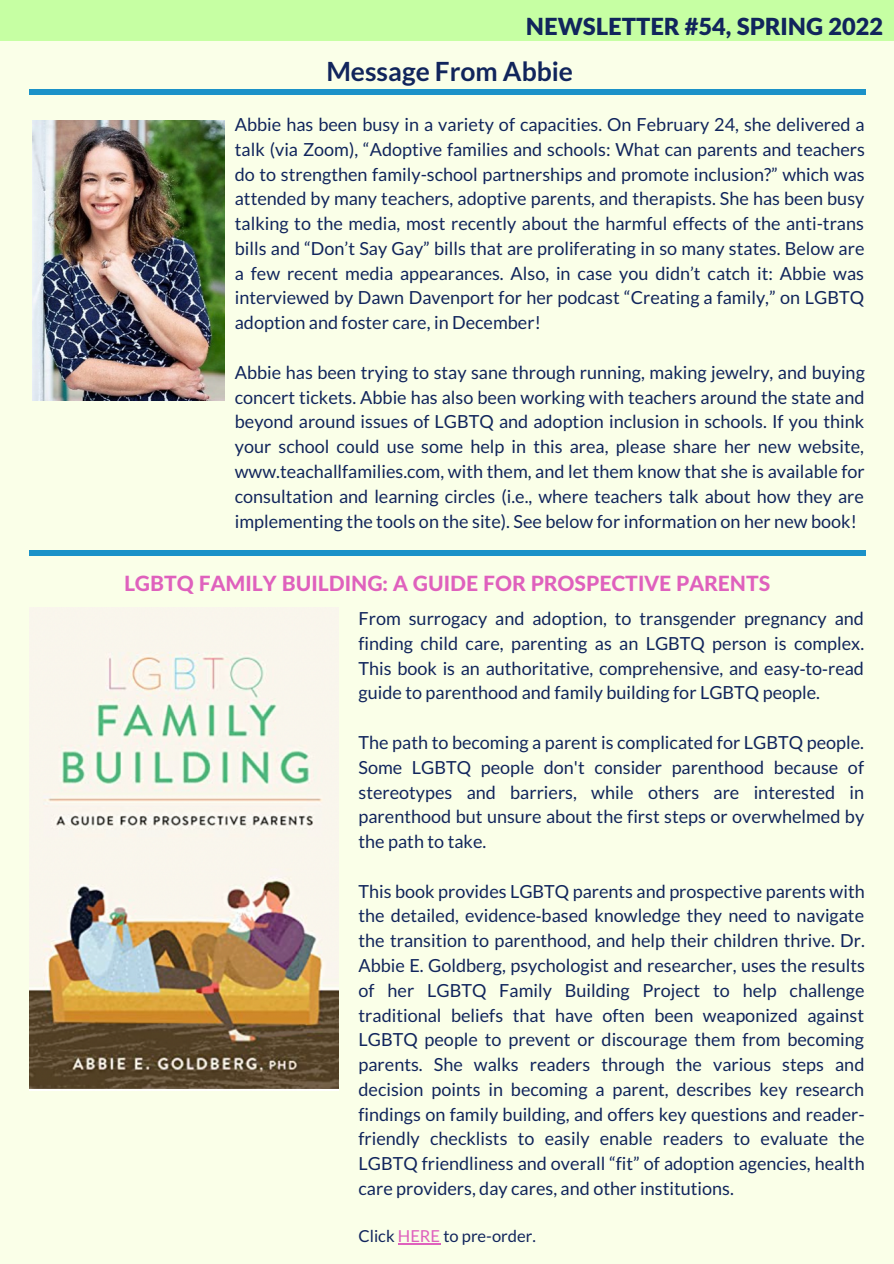
<style>
.page{position:relative;width:894px;height:1264px;background:#fff}
.page>*{position:absolute;margin:0;border:0;box-sizing:border-box;transform-origin:0 0}
.t1{font:700 26.4px "Lato";color:#11255c}
.t2{font:900 23.55px "Lato Latin";color:#11255c}
.t3{font:800 21px "Lato Latin";color:#df61bd}
.t4{font:18px/24.8px "Lato";color:#11255c;text-align:justify}
.t5{font:16.5px "Lato";color:#11255c}
.s1{font-family:"Noto Sans"}
.s2{color:#df61bd}
</style>
<div class="page">
<div style="left:0;top:0;width:893px;height:1263px;background:#faffe8"></div>
<img style="left:32px;top:120px;width:193px;height:280px">
<div style="left:0;top:0;width:893px;height:41px;background:#c6ffa3"></div>
<div style="left:29px;top:89px;width:836px;height:6px;background:#1b92c8"></div>
<div style="left:29px;top:550px;width:836px;height:6px;background:#1b92c8"></div>
<img style="left:29px;top:651px;width:309px;height:439px">
<hr style="left:398px;top:1243px;width:42px;height:1px;background:#df61bd">
<p class="t2" style="left:525px;top:16px;width:359px">NEWSLETTER #54, SPRING 2022</p>
<p class="t1" style="left:326px;top:55px;width:248px">Message From Abbie</p>
<p class="t4" style="left:235px;top:112px;width:631px">Abbie has been busy in a variety of capacities. On February 24, she delivered a talk (via Zoom), “Adoptive families and schools: What can parents and teachers do to strengthen family-school partnerships and promote inclusion?” which was attended by many teachers, adoptive parents, and therapists. She has been busy talking to the media, most recently about the harmful effects of the anti-trans bills and “Don’t Say Gay” bills that are proliferating in so many states. Below are a few recent media appearances. Also, in case you didn’t catch it: Abbie was interviewed by Dawn Davenport for her podcast “Creating a family,” on LGBTQ adoption and foster care, in December!</p>
<p class="t4" style="left:235px;top:359px;width:631px">Abbie has been trying to stay sane through running, making jewelry, and buying concert tickets. Abbie has also been working with teachers around the state and beyond around issues of LGBTQ and adoption inclusion in schools. If you think your school could use some help in this area, please share her new website, www.teachallfamilies.com, with them, and let them know that she is available for consultation and learning circles (i.e., where teachers talk about how they are implementing the tools on the site). See below for information on her new book!</p>
<p class="t3" style="left:124px;top:574px;width:647px">LGBTQ FAMILY BUILDING: A GUIDE FOR PROSPECTIVE PARENTS</p>
<p class="t4" style="left:358px;top:605px;width:507px">From surrogacy and adoption, to transgender pregnancy and finding child care, parenting as an LGBTQ person is complex.<br>This book is an authoritative, comprehensive, and easy<span class="s1">‑</span>to<span class="s1">‑</span>read guide to parenthood and family building for LGBTQ people.</p>
<p class="t4" style="left:358px;top:729px;width:507px">The path to becoming a parent is complicated for LGBTQ people.<br>Some LGBTQ people don't consider parenthood because of stereotypes and barriers, while others are interested in parenthood but unsure about the first steps or overwhelmed by the path to take.</p>
<p class="t4" style="left:358px;top:878px;width:508px">This book provides LGBTQ parents and prospective parents with the detailed, evidence<span class="s1">‑</span>based knowledge they need to navigate the transition to parenthood, and help their children thrive. Dr.<br>Abbie E. Goldberg, psychologist and researcher, uses the results of her LGBTQ Family Building Project to help challenge traditional beliefs that have often been weaponized against LGBTQ people to prevent or discourage them from becoming parents. She walks readers through the various steps and decision points in becoming a parent, describes key research findings on family building, and offers key questions and reader&shy;friendly checklists to easily enable readers to evaluate the LGBTQ friendliness and overall “fit” of adoption agencies, health care providers, day cares, and other institutions.</p>
<p class="t5" style="left:358px;top:1225px;width:179px">Click <span class="s2">HERE</span> to pre-order.</p>
</div>
